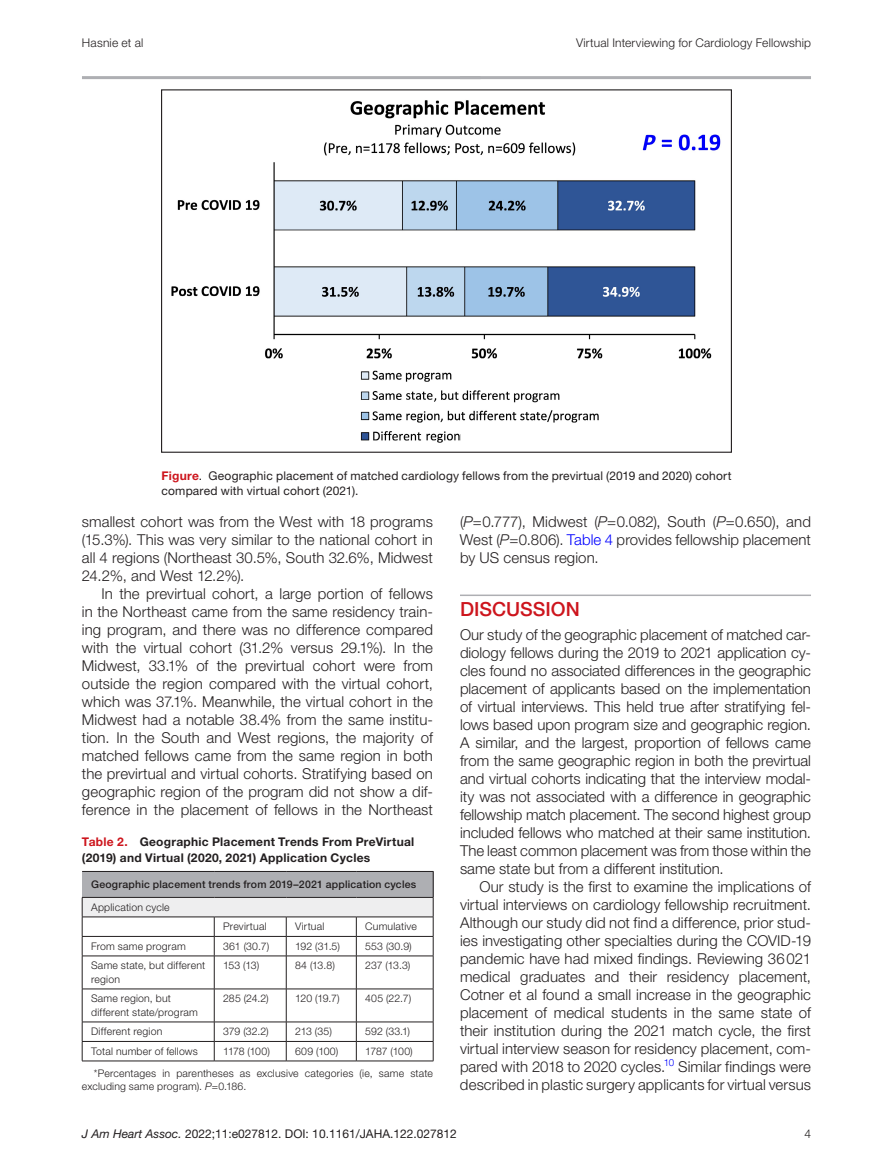
<style>
.page{position:relative;width:893px;height:1174px;background:#fff}
.page>*{position:absolute;margin:0;border:0;box-sizing:border-box;transform-origin:0 0}
.t1{font:500 19.5px "Helvetica Neue LT Std";color:#cd151d}
.t2{font:300 15px/18px "Helvetica Neue LT Std";letter-spacing:.005em;color:#231f20;text-align:justify}
.t3{font:12px/15px "Helvetica Neue LT Std";letter-spacing:.01em;color:#231f20}
.t4{font:700 12px/15px "Helvetica Neue LT Std";letter-spacing:.025em;color:#231f20}
.t5{font:300 12px "Helvetica Neue LT Std";letter-spacing:.015em;color:#231f20}
.t6{font:300 10.5px/13.5px "Helvetica Neue LT Std";letter-spacing:.02em;color:#231f20}
.t7{font:500 10.5px "Helvetica Neue LT Std";letter-spacing:.02em;color:#231f20}
.s1{font-weight:700;color:#cd151d}
.s2{color:#cd151d}
.s3{font-style:italic}
.s4{color:#00f}
</style>
<div class="page">
<hr style="left:460px;top:594px;width:351px;height:2px;background:#aeafb3">
<hr style="left:82px;top:76px;width:398px;height:3px;background:#aeafb3">
<hr style="left:460px;top:76px;width:351px;height:3px;background:#aeafb3">
<div style="left:82px;top:871px;width:351px;height:26px;background:#aeafb3"></div>
<div style="left:82px;top:897px;width:351px;height:20px;background:#eeeeef"></div>
<hr style="left:82px;top:871px;width:132px;height:1px;background:#231f20">
<hr style="left:214px;top:871px;width:72px;height:1px;background:#231f20">
<hr style="left:286px;top:871px;width:70px;height:1px;background:#231f20">
<hr style="left:356px;top:871px;width:77px;height:1px;background:#231f20">
<hr style="left:82px;top:897px;width:132px;height:1px;background:#231f20">
<hr style="left:214px;top:897px;width:72px;height:1px;background:#231f20">
<hr style="left:286px;top:897px;width:70px;height:1px;background:#231f20">
<hr style="left:356px;top:897px;width:77px;height:1px;background:#231f20">
<hr style="left:82px;top:916px;width:132px;height:1px;background:#231f20">
<hr style="left:214px;top:916px;width:72px;height:1px;background:#231f20">
<hr style="left:286px;top:916px;width:70px;height:1px;background:#231f20">
<hr style="left:356px;top:916px;width:77px;height:1px;background:#231f20">
<hr style="left:82px;top:936px;width:132px;height:1px;background:#231f20">
<svg style="left:82px;top:897px;width:1px;height:58px"></svg>
<hr style="left:214px;top:936px;width:72px;height:1px;background:#231f20">
<svg style="left:214px;top:917px;width:1px;height:38px"></svg>
<hr style="left:286px;top:936px;width:70px;height:1px;background:#231f20">
<svg style="left:286px;top:917px;width:1px;height:38px"></svg>
<hr style="left:356px;top:936px;width:77px;height:1px;background:#231f20">
<svg style="left:356px;top:917px;width:1px;height:38px"></svg>
<svg style="left:433px;top:871px;width:1px;height:84px"></svg>
<hr style="left:82px;top:955px;width:132px;height:1px;background:#231f20">
<hr style="left:82px;top:956px;width:1px;height:32px;background:#231f20">
<hr style="left:214px;top:955px;width:72px;height:1px;background:#231f20">
<hr style="left:214px;top:956px;width:1px;height:32px;background:#231f20">
<hr style="left:286px;top:955px;width:70px;height:1px;background:#231f20">
<hr style="left:286px;top:956px;width:1px;height:32px;background:#231f20">
<hr style="left:356px;top:955px;width:77px;height:1px;background:#231f20">
<hr style="left:356px;top:956px;width:1px;height:32px;background:#231f20">
<hr style="left:433px;top:956px;width:1px;height:32px;background:#231f20">
<hr style="left:82px;top:988px;width:132px;height:1px;background:#231f20">
<hr style="left:82px;top:989px;width:1px;height:32px;background:#231f20">
<hr style="left:214px;top:988px;width:72px;height:1px;background:#231f20">
<hr style="left:214px;top:989px;width:1px;height:32px;background:#231f20">
<hr style="left:286px;top:988px;width:70px;height:1px;background:#231f20">
<hr style="left:286px;top:989px;width:1px;height:32px;background:#231f20">
<hr style="left:356px;top:988px;width:77px;height:1px;background:#231f20">
<hr style="left:356px;top:989px;width:1px;height:32px;background:#231f20">
<hr style="left:433px;top:989px;width:1px;height:32px;background:#231f20">
<hr style="left:82px;top:1021px;width:132px;height:1px;background:#231f20">
<hr style="left:214px;top:1021px;width:72px;height:1px;background:#231f20">
<hr style="left:286px;top:1021px;width:70px;height:1px;background:#231f20">
<hr style="left:356px;top:1021px;width:77px;height:1px;background:#231f20">
<hr style="left:82px;top:1041px;width:132px;height:1px;background:#231f20">
<svg style="left:82px;top:1022px;width:1px;height:38px"></svg>
<hr style="left:82px;top:1060px;width:132px;height:1px;background:#231f20">
<hr style="left:214px;top:1041px;width:72px;height:1px;background:#231f20">
<svg style="left:214px;top:1022px;width:1px;height:38px"></svg>
<hr style="left:214px;top:1060px;width:72px;height:1px;background:#231f20">
<hr style="left:286px;top:1041px;width:70px;height:1px;background:#231f20">
<svg style="left:286px;top:1022px;width:1px;height:38px"></svg>
<hr style="left:286px;top:1060px;width:70px;height:1px;background:#231f20">
<hr style="left:356px;top:1041px;width:77px;height:1px;background:#231f20">
<svg style="left:356px;top:1022px;width:1px;height:38px"></svg>
<svg style="left:433px;top:1022px;width:1px;height:38px"></svg>
<hr style="left:356px;top:1060px;width:77px;height:1px;background:#231f20">
<img style="left:171px;top:100px;width:550px;height:343px">
<p class="t5" style="left:82px;top:35px;width:63px">Hasnie et al</p>
<p class="t5" style="left:576px;top:35px;width:236px">Virtual Interviewing for Cardiology Fellowship</p>
<p class="t3" style="left:162px;top:468px;width:571px"><span class="s1">Figure</span>. Geographic placement of matched cardiology fellows from the previrtual (2019 and 2020) cohort compared with virtual cohort (2021).</p>
<p class="t2" style="left:82px;top:512px;width:352px">smallest cohort was from the West with 18 programs (15.3%). This was very similar to the national cohort in all 4 regions (Northeast 30.5%, South 32.6%, Midwest 24.2%, and West 12.2%).</p>
<p class="t2" style="left:82px;top:584px;width:353px;text-indent:20px">In the previrtual cohort, a large portion of fellows in the Northeast came from the same residency train&shy;ing program, and there was no difference compared with the virtual cohort (31.2% versus 29.1%). In the Midwest, 33.1% of the previrtual cohort were from outside the region compared with the virtual cohort, which was 37.1%. Meanwhile, the virtual cohort in the Midwest had a notable 38.4% from the same institu&shy;tion. In the South and West regions, the majority of matched fellows came from the same region in both the previrtual and virtual cohorts. Stratifying based on geographic region of the program did not show a dif&shy;ference in the placement of fellows in the Northeast</p>
<p class="t4" style="left:82px;top:834px;width:334px"><span class="s2">Table 2.</span> Geographic Placement Trends From PreVirtual (2019) and Virtual (2020, 2021) Application Cycles</p>
<p class="t7" style="left:91px;top:878px;width:327px">Geographic placement trends from 2019–2021 application cycles</p>
<p class="t6" style="left:91px;top:900px;width:80px">Application cycle</p>
<p class="t6" style="left:223px;top:919px;width:45px">Previrtual</p>
<p class="t6" style="left:295px;top:919px;width:31px">Virtual</p>
<p class="t6" style="left:365px;top:919px;width:53px">Cumulative</p>
<p class="t6" style="left:91px;top:939px;width:96px">From same program</p>
<p class="t6" style="left:223px;top:939px;width:47px">361 (30.7)</p>
<p class="t6" style="left:295px;top:939px;width:46px">192 (31.5)</p>
<p class="t6" style="left:365px;top:939px;width:48px">553 (30.9)</p>
<p class="t6" style="left:91px;top:958px;width:116px">Same state, but different region</p>
<p class="t6" style="left:223px;top:958px;width:38px">153 (13)</p>
<p class="t6" style="left:295px;top:958px;width:41px">84 (13.8)</p>
<p class="t6" style="left:365px;top:958px;width:47px">237 (13.3)</p>
<p class="t6" style="left:91px;top:991px;width:108px">Same region, but different state/program</p>
<p class="t6" style="left:223px;top:991px;width:47px">285 (24.2)</p>
<p class="t6" style="left:295px;top:991px;width:46px">120 (19.7)</p>
<p class="t6" style="left:365px;top:991px;width:47px">405 (22.7)</p>
<p class="t6" style="left:91px;top:1024px;width:73px">Different region</p>
<p class="t6" style="left:223px;top:1024px;width:47px">379 (32.2)</p>
<p class="t6" style="left:295px;top:1024px;width:38px">213 (35)</p>
<p class="t6" style="left:365px;top:1024px;width:46px">592 (33.1)</p>
<p class="t6" style="left:91px;top:1044px;width:108px">Total number of fellows</p>
<p class="t6" style="left:223px;top:1044px;width:48px">1178 (100)</p>
<p class="t6" style="left:295px;top:1044px;width:45px">609 (100)</p>
<p class="t6" style="left:94px;top:1040px;width:341px;line-height:21.9px;text-indent:271px">1787 (100) *Percentages in parentheses as exclusive categories (ie, same state</p>
<p class="t6" style="left:82px;top:1079px;width:166px">excluding same program). <span class="s3">P</span>=0.186.</p>
<p class="t2" style="left:460px;top:512px;width:353px">(<span class="s3">P</span>=0.777), Midwest (<span class="s3">P</span>=0.082), South (<span class="s3">P</span>=0.650), and West (<span class="s3">P</span>=0.806). <span class="s4">Table 4</span> provides fellowship placement by US census region.</p>
<h1 class="t1" style="left:460px;top:597px;width:121px">DISCUSSION</h1>
<p class="t2" style="left:460px;top:625px;width:353px">Our study of the geographic placement of matched car&shy;diology fellows during the 2019 to 2021 application cy&shy;cles found no associated differences in the geographic placement of applicants based on the implementation of virtual interviews. This held true after stratifying fel&shy;lows based upon program size and geographic region.<br>A similar, and the largest, proportion of fellows came from the same geographic region in both the previrtual and virtual cohorts indicating that the interview modal&shy;ity was not associated with a difference in geographic fellowship match placement. The second highest group included fellows who matched at their same institution.<br>The least common placement was from those within the same state but from a different institution.</p>
<p class="t2" style="left:460px;top:877px;width:353px;text-indent:20px">Our study is the first to examine the implications of virtual interviews on cardiology fellowship recruitment.<br>Although our study did not find a difference, prior stud&shy;ies investigating other specialties during the COVID-19 pandemic have had mixed findings. Reviewing 36021 medical graduates and their residency placement, Cotner et al found a small increase in the geographic placement of medical students in the same state of their institution during the 2021 match cycle, the first virtual interview season for residency placement, com&shy;pared with 2018 to 2020 cycles.<sup>10</sup> Similar findings were described in plastic surgery applicants for virtual versus</p>
<p class="t3" style="left:82px;top:1126px;width:376px"><span class="s3">J Am Heart Assoc.</span> 2022;11:e027812. DOI: 10.1161/JAHA.122.027812</p>
<p class="t5" style="left:804px;top:1126px;width:8px">4</p>
</div>
